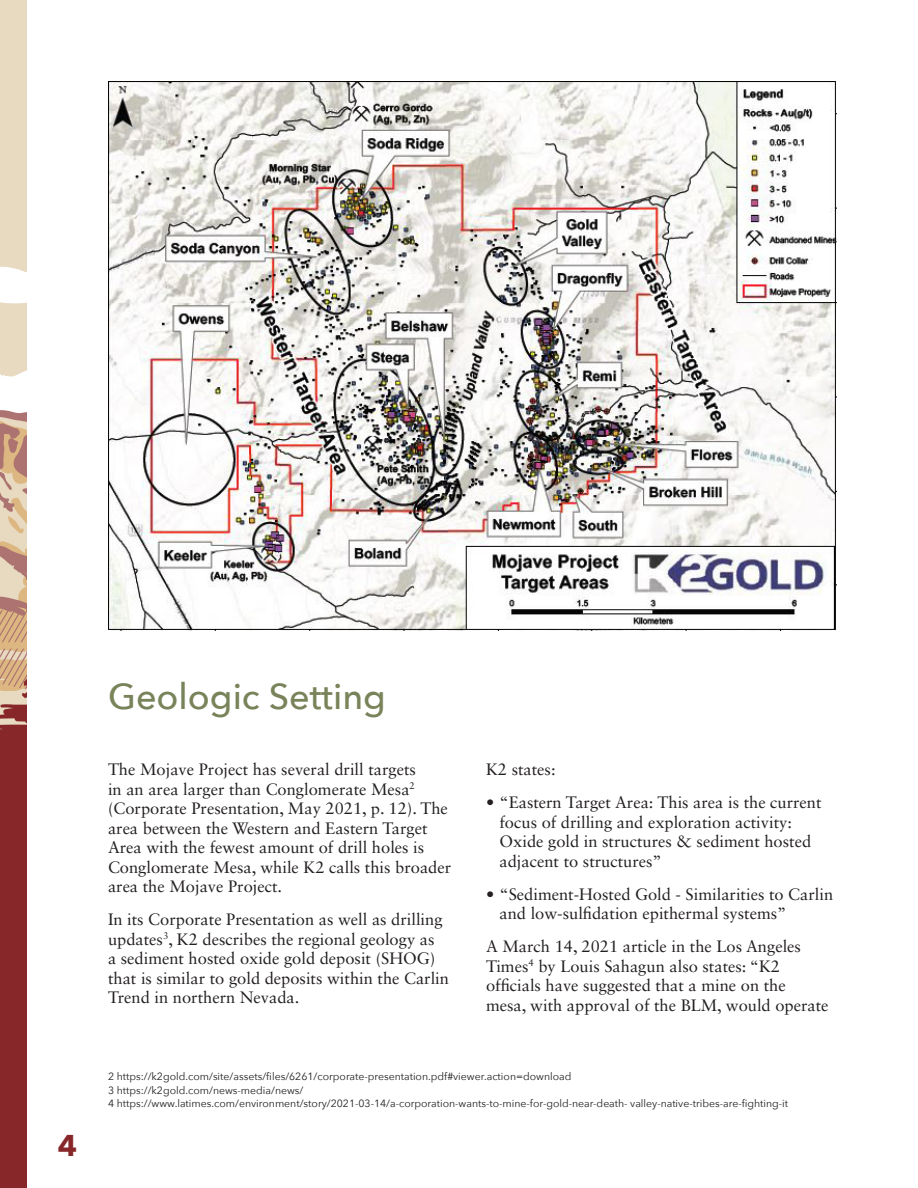
<style>
.page{position:relative;width:918px;height:1188px;background:#fff}
.page>*{position:absolute;margin:0;border:0;box-sizing:border-box;transform-origin:0 0}
.Headings{font:500 36px "Avenir Next";color:#79835a}
.t1{font:700 30px "Avenir Next";color:#872729}
.t2{font:16.5px/19.5px "Sabon LT Std";color:#231f20}
.Footnotes{font:10.5px "Avenir Next";color:#231f20}
</style>
<div class="page">
<div style="left:0;top:0;width:27px;height:742px;background:#e8d9c1"></div>
<div style="left:0;top:734px;width:27px;height:454px;background:#872729"></div>
<svg style="left:0;top:266px;width:27px;height:468px"></svg>
<img style="left:108px;top:81px;width:729px;height:550px">
<h2 class="t1" style="left:58px;top:1119px;width:21px">4</h2>
<p class="Headings" style="left:108px;top:665px;width:280px">Geologic Setting</p>
<p class="t2" style="left:108px;top:760px;width:345px">The Mojave Project has several drill targets<br>in an area larger than Conglomerate Mesa<sup>2 </sup>(Corporate Presentation, May 2021, p. 12). The area between the Western and Eastern Target Area with the fewest amount of drill holes is Conglomerate Mesa, while K2 calls this broader area the Mojave Project.</p>
<p class="t2" style="left:108px;top:910px;width:343px">In its Corporate Presentation as well as drilling updates<sup>3</sup>, K2 describes the regional geology as<br>a sediment hosted oxide gold deposit (SHOG) that is similar to gold deposits within the Carlin Trend in northern Nevada.</p>
<p class="t2" style="left:486px;top:760px;width:71px">K2 states:</p>
<p class="t2" style="left:500px;top:793px;width:324px;text-indent:-14px">• “Eastern Target Area: This area is the current focus of drilling and exploration activity:<br>Oxide gold in structures &amp; sediment hosted adjacent to structures”</p>
<p class="t2" style="left:500px;top:884px;width:335px;text-indent:-14px">• “Sediment-Hosted Gold - Similarities to Carlin and low-sulfidation epithermal systems”</p>
<p class="t2" style="left:486px;top:937px;width:344px">A March 14, 2021 article in the Los Angeles Times<sup>4</sup> by Louis Sahagun also states: “K2 officials have suggested that a mine on the mesa, with approval of the BLM, would operate</p>
<p class="Footnotes" style="left:108px;top:1067px;width:465px">2 https://k2gold.com/site/assets/files/6261/corporate-presentation.pdf#viewer.action=download</p>
<p class="Footnotes" style="left:108px;top:1081px;width:197px">3 https://k2gold.com/news-media/news/</p>
<p class="Footnotes" style="left:108px;top:1094px;width:682px">4 https://www.latimes.com/environment/story/2021-03-14/a-corporation-wants-to-mine-for-gold-near-death- valley-native-tribes-are-fighting-it</p>
</div>
